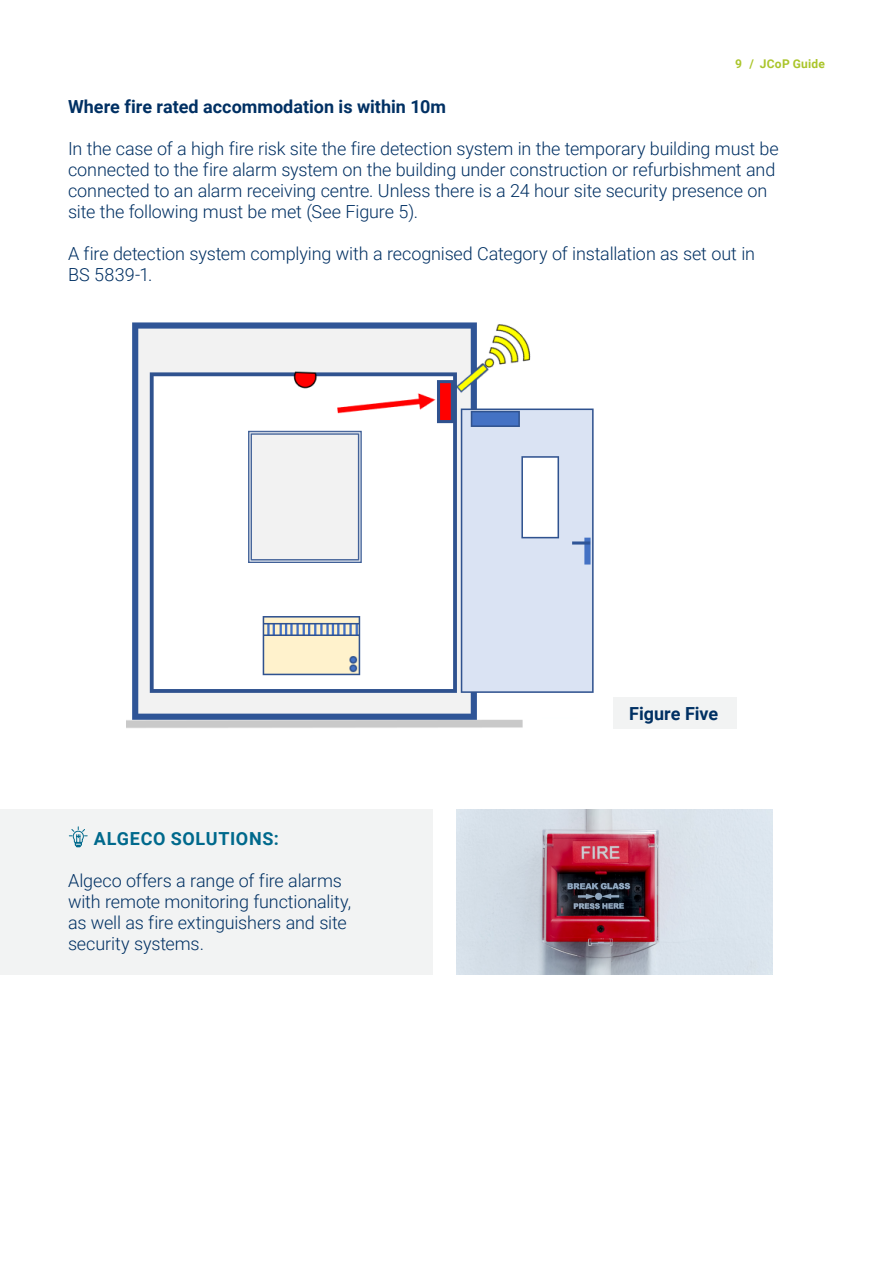
<style>
.page{position:relative;width:893px;height:1263px;background:#fff}
.page>*{position:absolute;margin:0;border:0;box-sizing:border-box;transform-origin:0 0}
.t1{font:300 18px/21px "Roboto";letter-spacing:-.01em;color:#003063}
.t2{font:700 18px "Roboto";color:#003063}
.t3{font:700 18px "Roboto";letter-spacing:.04em;color:#00698c}
.t4{font:700 12px "Roboto";letter-spacing:.02em;color:#aac52a}
.s1{font-family:"Roboto Mono"}
</style>
<div class="page">
<img style="left:126px;top:322px;width:468px;height:406px">
<div style="left:613px;top:697px;width:124px;height:32px;background:#f2f3f3"></div>
<div style="left:0;top:809px;width:432px;height:166px;background:#f2f3f3"></div>
<svg style="left:69px;top:826px;width:19px;height:21px"></svg>
<img style="left:456px;top:809px;width:316px;height:166px">
<p class="t4" style="left:735px;top:55px;width:91px"><span class="s1">9</span> / JCoP Guide</p>
<p class="t2" style="left:68px;top:94px;width:380px">Where fire rated accommodation is within 10m</p>
<p class="t1" style="left:68px;top:137px;width:712px">In the case of a high fire risk site the fire detection system in the temporary building must be connected to the fire alarm system on the building under construction or refurbishment and connected to an alarm receiving centre. Unless there is a 24 hour site security presence on site the following must be met (See Figure 5).</p>
<p class="t1" style="left:68px;top:242px;width:689px">A fire detection system complying with a recognised Category of installation as set out in<br>BS 5839-1.</p>
<p class="t3" style="left:94px;top:826px;width:186px">ALGECO SOLUTIONS:</p>
<p class="t1" style="left:68px;top:870px;width:285px">Algeco offers a range of fire alarms with remote monitoring functionality, as well as fire extinguishers and site security systems.</p>
<p class="t2" style="left:629px;top:701px;width:90px">Figure Five</p>
</div>
